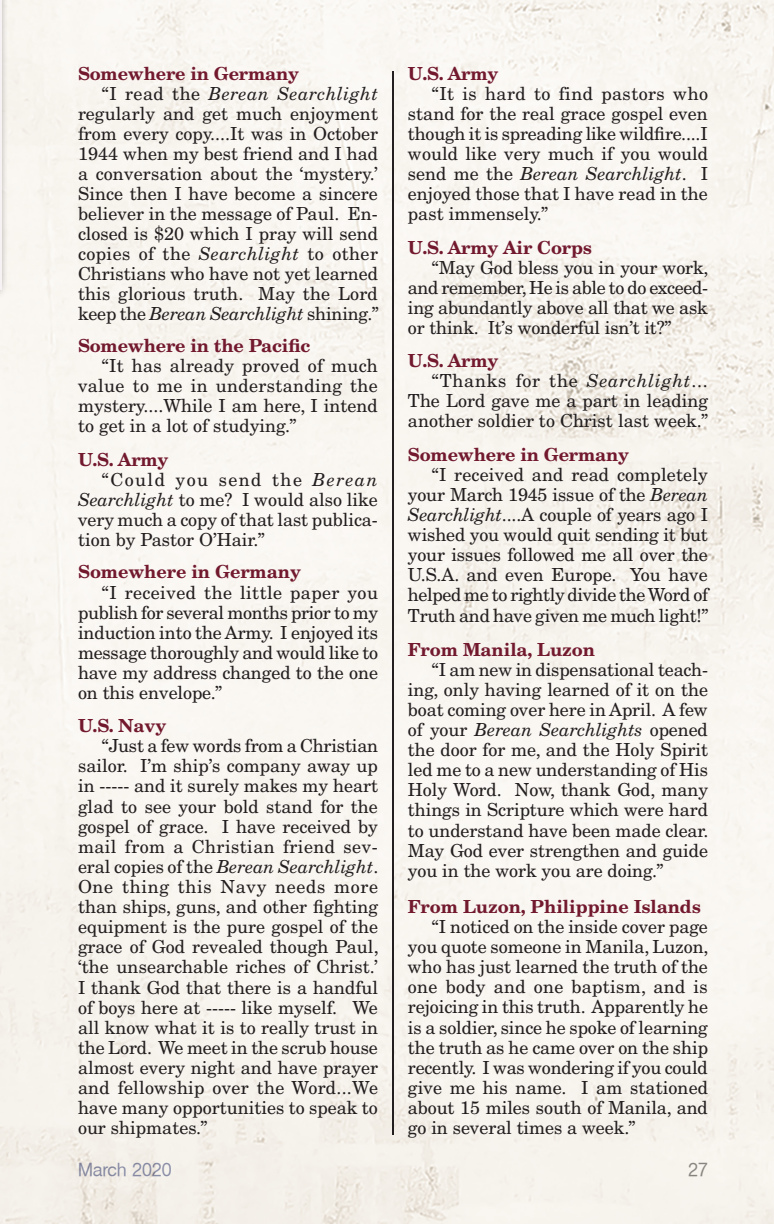
<style>
.page{position:relative;width:774px;height:1224px;background:#f8f5f0}
.page>*{position:absolute;margin:0;border:0;box-sizing:border-box;transform-origin:0 0}
.t1{font:18px/20.2px "New Century Schlbk";color:#231f20;text-align:justify}
.t2{font:700 18px "New Century Schlbk";letter-spacing:-.01em;color:#72192e}
.t3{font:italic 18px "New Century Schlbk";color:#231f20}
.t4{font:18px "New Century Schlbk";letter-spacing:.025em;color:#231f20}
.t5{font:18px "New Century Schlbk";letter-spacing:.045em;color:#231f20}
.t6{font:italic 18px "New Century Schlbk";letter-spacing:.025em;color:#231f20}
.t7{font:18px "New Century Schlbk";letter-spacing:.08em;color:#231f20}
.t8{font:18px "Basic Sans SF";color:#273777}
.t9{font:18px "Basic Sans SF";color:#231f20}
.s1{font-style:normal}
.s2{font-style:italic}
</style>
<div class="page">
<hr style="left:392px;top:71px;width:2px;height:1064px;background:#231f20">
<div style="left:0;top:0;width:8px;height:300px;background:#231f20;opacity:.75"></div>
<img style="left:0;top:0;width:1px;height:289px">
<p class="t2" style="left:78px;top:63px;width:223px">Somewhere in Germany</p>
<p class="t6" style="left:102px;top:83px;width:278px"><span class="s1">“I read the</span> Berean Searchlight</p>
<p class="t1" style="left:78px;top:104px;width:302px">regularly and get much enjoyment</p>
<p class="t1" style="left:78px;top:124px;width:302px">from every copy....It was in October</p>
<p class="t1" style="left:78px;top:144px;width:302px">1944 when my best friend and I had</p>
<p class="t1" style="left:78px;top:164px;width:301px">a conversation about the ‘mystery.’</p>
<p class="t1" style="left:78px;top:184px;width:301px">Since then I have become a sincere</p>
<p class="t1" style="left:78px;top:204px;width:301px">believer in the message of Paul. En-</p>
<p class="t1" style="left:78px;top:224px;width:302px">closed is $20 which I pray will send</p>
<p class="t4" style="left:78px;top:243px;width:302px">copies of the <span class="s2">Searchlight</span> to other</p>
<p class="t1" style="left:78px;top:264px;width:302px">Christians who have not yet learned</p>
<p class="t1" style="left:78px;top:284px;width:301px">this glorious truth. May the Lord</p>
<p class="t3" style="left:78px;top:303px;width:302px"><span class="s1">keep the</span> Berean Searchlight <span class="s1">shining.”</span></p>
<p class="t2" style="left:78px;top:335px;width:234px">Somewhere in the Pacific</p>
<p class="t1" style="left:78px;top:356px;width:301px;text-indent:24px">“It has already proved of much value to me in understanding the mystery....While I am here, I intend to get in a lot of studying.”</p>
<p class="t2" style="left:78px;top:449px;width:92px">U.S. Army</p>
<p class="t7" style="left:102px;top:469px;width:277px">“Could you send the <span class="s2">Berean</span></p>
<p class="t1" style="left:78px;top:490px;width:301px"><span class="s2">Searchlight</span> to me? I would also like</p>
<p class="t1" style="left:78px;top:510px;width:301px">very much a copy of that last publica-</p>
<p class="t1" style="left:78px;top:530px;width:188px">tion by Pastor O’Hair.”</p>
<p class="t2" style="left:78px;top:561px;width:225px">Somewhere in Germany</p>
<p class="t1" style="left:78px;top:582px;width:302px;text-indent:24px">“I received the little paper you publish for several months prior to my induction into the Army. I enjoyed its message thoroughly and would like to have my address changed to the one on this envelope.”</p>
<p class="t2" style="left:78px;top:714px;width:90px">U.S. Navy</p>
<p class="t1" style="left:78px;top:736px;width:302px;text-indent:24px">“Just a few words from a Christian sailor. I’m ship’s company away up in ----- and it surely makes my heart glad to see your bold stand for the gospel of grace. I have received by mail from a Christian friend sev&shy;eral copies of the <span class="s2">Berean Searchlight</span>.<br>One thing this Navy needs more than ships, guns, and other fighting equipment is the pure gospel of the grace of God revealed though Paul, ‘the unsearchable riches of Christ.’ I thank God that there is a handful of boys here at ----- like myself. We all know what it is to really trust in the Lord. We meet in the scrub house almost every night and have prayer and fellowship over the Word...We have many opportunities to speak to our shipmates.”</p>
<p class="t2" style="left:408px;top:63px;width:92px">U.S. Army</p>
<p class="t1" style="left:408px;top:84px;width:302px;text-indent:24px">“It is hard to find pastors who stand for the real grace gospel even though it is spreading like wildfire....I would like very much if you would send me the <span class="s2">Berean Searchlight</span>. I enjoyed those that I have read in the past immensely.”</p>
<p class="t2" style="left:408px;top:237px;width:185px">U.S. Army Air Corps</p>
<p class="t1" style="left:408px;top:258px;width:302px;text-indent:24px">“May God bless you in your work, and remember, He is able to do exceed&shy;ing abundantly above all that we ask or think. It’s wonderful isn’t it?”</p>
<p class="t2" style="left:408px;top:350px;width:92px">U.S. Army</p>
<p class="t5" style="left:432px;top:370px;width:277px">“Thanks for the <span class="s2">Searchlight</span>...</p>
<p class="t1" style="left:408px;top:391px;width:302px">The Lord gave me a part in leading</p>
<p class="t1" style="left:408px;top:411px;width:302px">another soldier to Christ last week.”</p>
<p class="t2" style="left:408px;top:444px;width:223px">Somewhere in Germany</p>
<p class="t1" style="left:408px;top:465px;width:302px;text-indent:24px">“I received and read completely your March 1945 issue of the <span class="s2">Berean Searchlight</span>....A couple of years ago I wished you would quit sending it but your issues followed me all over the U.S.A. and even Europe. You have helped me to rightly divide the Word of Truth and have given me much light!”</p>
<p class="t2" style="left:408px;top:638px;width:189px">From Manila, Luzon</p>
<p class="t1" style="left:408px;top:659px;width:302px;text-indent:24px">“I am new in dispensational teach&shy;ing, only having learned of it on the boat coming over here in April. A few of your <span class="s2">Berean Searchlights</span> opened the door for me, and the Holy Spirit led me to a new understanding of His Holy Word. Now, thank God, many things in Scripture which were hard to understand have been made clear.<br>May God ever strengthen and guide you in the work you are doing.”</p>
<p class="t2" style="left:408px;top:895px;width:294px">From Luzon, Philippine Islands</p>
<p class="t1" style="left:408px;top:916px;width:302px;text-indent:24px">“I noticed on the inside cover page you quote someone in Manila, Luzon, who has just learned the truth of the one body and one baptism, and is rejoicing in this truth. Apparently he is a soldier, since he spoke of learning the truth as he came over on the ship recently. I was wondering if you could give me his name. I am stationed about 15 miles south of Manila, and go in several times a week.”</p>
<p class="t8" style="left:78px;top:1160px;width:95px">March 2020</p>
<p class="t9" style="left:688px;top:1160px;width:21px">27</p>
</div>
